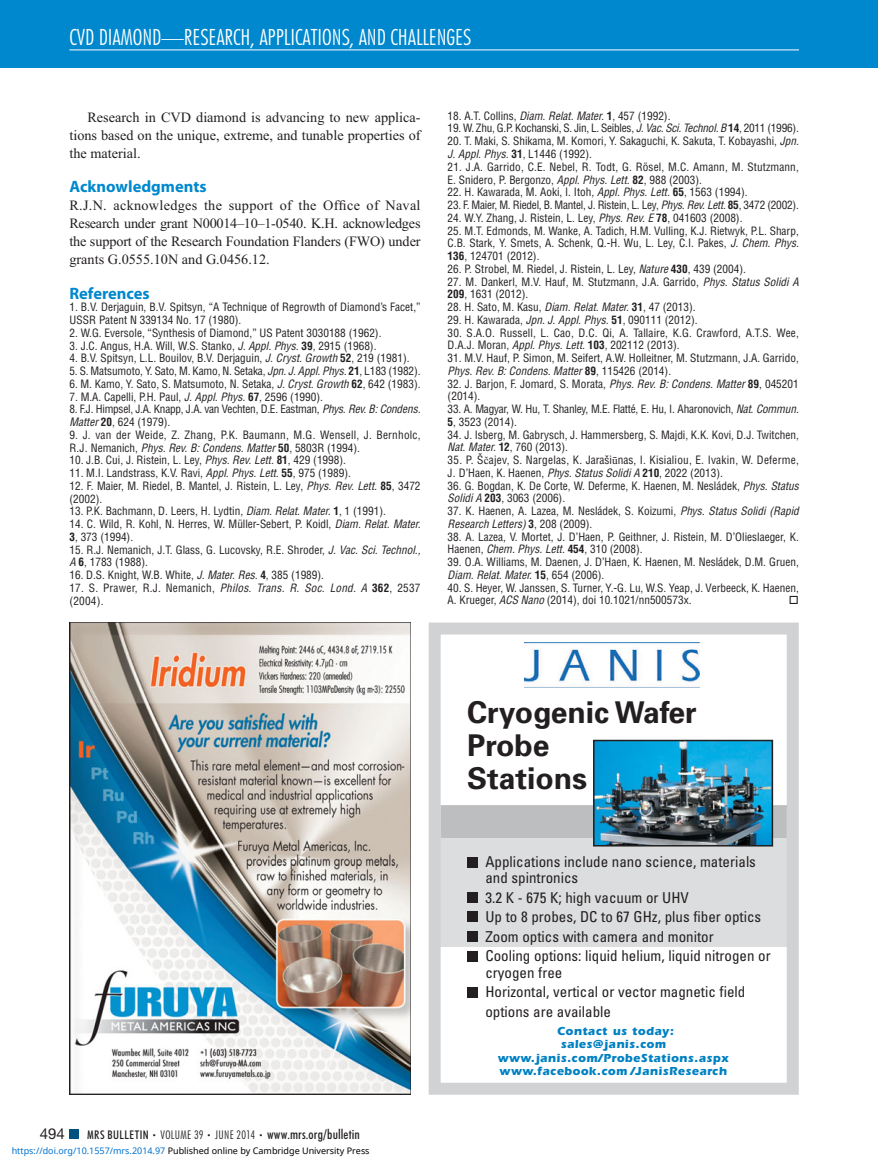
<style>
.page{position:relative;width:878px;height:1175px;background:#fff}
.page>*{position:absolute;margin:0;border:0;box-sizing:border-box;transform-origin:0 0}
.t1{font:700 30px/33px "Univers";color:#231f20}
.t2{font:300 condensed 22.5px "Futura BT";color:#fff}
.t3{font:700 16.5px "Myriad Pro";color:#0088ce}
.t4{font:condensed 15px/19.5px "Univers";color:#231f20}
.t5{font:15px "Helvetica Neue LT Std";color:#231f20}
.t6{font:14.25px/18px "Times New Roman";color:#231f20;text-align:justify}
.t7{font:500 condensed 13.5px "Futura BT";letter-spacing:.01em;color:#231f20}
.t8{font:700 12px/13.5px "Itc Eras";letter-spacing:.035em;color:#0081c2;text-align:center}
.t9{font:condensed 11.25px/12.8px "Helvetica LT Std";color:#231f20}
.t10{font:condensed 11.25px/12.8px "Helvetica LT Std";letter-spacing:-.02em;color:#231f20}
.t11{font:condensed 11.25px/12.8px "Helvetica LT Std";letter-spacing:.02em;color:#231f20}
.t12{font:9px "Noto Sans";color:#000}
.s1{font-style:italic}
.s2{font-weight:700}
.s3{font-family:"Times New Roman";font-stretch:normal}
.s4{font-size:12px}
.s5{font-weight:300;font-size:7.5px}
.s6{font-weight:300;font-size:12px}
.s7{color:#0172cf}
</style>
<div class="page">
<div style="left:0;top:0;width:878px;height:68px;background:#0088ce"></div>
<hr style="left:69px;top:50px;width:730px;height:1px;background:#fff">
<div style="left:69px;top:1130px;width:9px;height:8px;background:#005080"></div>
<img style="left:69px;top:622px;width:342px;height:472px">
<svg style="left:428px;top:622px;width:371px;height:473px"></svg>
<h2 class="t2" style="left:69px;top:29px;width:403px">CVD DIAMOND—RESEARCH, APPLICATIONS, AND CHALLENGES</h2>
<p class="t6" style="left:69px;top:109px;width:353px;text-indent:18px">Research in CVD diamond is advancing to new applica&shy;tions based on the unique, extreme, and tunable properties of the material.</p>
<h3 class="t3" style="left:69px;top:180px;width:139px">Acknowledgments</h3>
<p class="t6" style="left:69px;top:198px;width:353px">R.J.N. acknowledges the support of the Office of Naval Research under grant N00014–10–1-0540. K.H. acknowledges the support of the Research Foundation Flanders (FWO) under grants G.0555.10N and G.0456.12.</p>
<h3 class="t3" style="left:69px;top:287px;width:82px">References</h3>
<p class="t9" style="left:69px;top:302px;width:353px">1. B.V. Derjaguin , B.V. Spitsyn , “ A Technique of Regrowth of Diamond’s Facet ,”<br>USSR Patent N 339134 No. 17 ( 1980 ).</p>
<p class="t9" style="left:69px;top:328px;width:313px">2. W.G. Eversole , “ Synthesis of Diamond ,” US Patent 3030188 ( 1962 ).</p>
<p class="t9" style="left:69px;top:341px;width:308px">3. J.C. Angus , H.A. Will , W.S. Stanko , <span class="s1">J. Appl. Phys.</span> <span class="s2">39</span> , 2915 ( 1968 ).</p>
<p class="t9" style="left:69px;top:353px;width:341px">4. B.V. Spitsyn , L.L. Bouilov , B.V. Derjaguin , <span class="s1">J. Cryst. Growth</span> <span class="s2">52</span> , 219 ( 1981 ).</p>
<p class="t9" style="left:69px;top:366px;width:352px">5. S. Matsumoto , Y. Sato , M. Kamo , N. Setaka , <span class="s1">Jpn. J. Appl. Phys.</span> <span class="s2">21</span> , L183 ( 1982 ).</p>
<p class="t9" style="left:69px;top:379px;width:352px">6. M. Kamo , Y. Sato , S. Matsumoto , N. Setaka , <span class="s1">J. Cryst. Growth</span> <span class="s2">62</span> , 642 ( 1983 ).</p>
<p class="t9" style="left:69px;top:392px;width:255px">7. M.A. Capelli , P.H. Paul , <span class="s1">J. Appl. Phys.</span> <span class="s2">67</span> , 2596 ( 1990 ).</p>
<p class="t10" style="left:69px;top:404px;width:353px">8. F.J. Himpsel , J.A. Knapp , J.A. van Vechten , D.E. Eastman , <span class="s1">Phys. Rev. B: Condens.<br>Matter</span> <span class="s2">20</span> , 624 ( 1979 ).</p>
<p class="t11" style="left:69px;top:430px;width:353px">9. J. van der Weide , Z. Zhang , P.K. Baumann , M.G. Wensell , J. Bernholc ,<br>R.J. Nemanich , <span class="s1">Phys. Rev. B: Condens. Matter</span> <span class="s2">50</span> , 5803R ( 1994 ).</p>
<p class="t9" style="left:69px;top:455px;width:278px">10. J.B. Cui , J. Ristein , L. Ley , <span class="s1">Phys. Rev. Lett.</span> <span class="s2">81</span> , 429 ( 1998 ).</p>
<p class="t9" style="left:69px;top:468px;width:283px">11. M.I. Landstrass , K.V. Ravi , <span class="s1">Appl. Phys. Lett.</span> <span class="s2">55</span> , 975 ( 1989 ).</p>
<p class="t9" style="left:69px;top:481px;width:352px">12. F. Maier , M. Riedel , B. Mantel , J. Ristein , L. Ley , <span class="s1">Phys. Rev. Lett.</span> <span class="s2">85</span> , 3472 ( 2002 ).</p>
<p class="t9" style="left:69px;top:506px;width:318px">13. P.K. Bachmann , D. Leers , H. Lydtin , <span class="s1">Diam. Relat. Mater.</span> <span class="s2">1</span> , 1 ( 1991 ).</p>
<p class="t9" style="left:69px;top:519px;width:353px">14. C. Wild , R. Kohl , N. Herres , W. Müller-Sebert , P. Koidl , <span class="s1">Diam. Relat. Mater.<br></span><span class="s2">3</span> , 373 ( 1994 ).</p>
<p class="t9" style="left:69px;top:545px;width:352px">15. R.J. Nemanich , J.T. Glass , G. Lucovsky , R.E. Shroder , <span class="s1">J. Vac. Sci. Technol.,<br>A</span> <span class="s2">6</span> , 1783 ( 1988 ).</p>
<p class="t9" style="left:69px;top:570px;width:256px">16. D.S. Knight , W.B. White , <span class="s1">J. Mater. Res.</span> <span class="s2">4</span> , 385 ( 1989 ).</p>
<p class="t11" style="left:69px;top:583px;width:353px">17. S. Prawer , R.J. Nemanich , <span class="s1">Philos. Trans. R. Soc. Lond. A</span> <span class="s2">362</span> , 2537 ( 2004 ).</p>
<p class="t9" style="left:447px;top:111px;width:224px">18. A.T. Collins , <span class="s1">Diam. Relat. Mater.</span> <span class="s2">1</span> , 457 ( 1992 ).</p>
<p class="t10" style="left:447px;top:123px;width:353px">19. W. Zhu , G.P. Kochanski , S. Jin , L. Seibles , <span class="s1">J. Vac. Sci. Technol. B</span> <span class="s2">14</span> , 2011 ( 1996 ).</p>
<p class="t9" style="left:447px;top:136px;width:353px">20. T. Maki , S. Shikama , M. Komori , Y. Sakaguchi , K. Sakuta , T. Kobayashi , <span class="s1">Jpn.<br>J. Appl. Phys.</span> <span class="s2">31</span> , L1446 ( 1992 ).</p>
<p class="t9" style="left:447px;top:162px;width:352px">21. J.A. Garrido , C.E. Nebel , R. Todt , G. Rösel , M.C. Amann , M. Stutzmann ,<br>E. Snidero , P. Bergonzo , <span class="s1">Appl. Phys. Lett.</span> <span class="s2">82</span> , 988 ( 2003 ).</p>
<p class="t9" style="left:447px;top:187px;width:301px">22. H. Kawarada , M. Aoki , I. Itoh , <span class="s1">Appl. Phys. Lett.</span> <span class="s2">65</span> , 1563 ( 1994 ).</p>
<p class="t10" style="left:447px;top:200px;width:352px">23. F. Maier , M. Riedel , B. Mantel , J. Ristein , L. Ley , <span class="s1">Phys. Rev. Lett.</span> <span class="s2">85</span> , 3472 ( 2002 ).</p>
<p class="t9" style="left:447px;top:213px;width:296px">24. W.Y. Zhang , J. Ristein , L. Ley , <span class="s1">Phys. Rev. E</span> <span class="s2">78</span> , 041603 ( 2008 ).</p>
<p class="t9" style="left:447px;top:225px;width:353px;text-align:justify">25. M.T. Edmonds , M. Wanke , A. Tadich , H.M. Vulling , K.J. Rietwyk , P.L. Sharp, C.B. Stark , Y. Smets , A. Schenk , Q.-H. Wu , L. Ley , C.I. Pakes , <span class="s1">J. Chem. Phys.<br></span><span class="s2">136</span> , 124701 ( 2012 ).</p>
<p class="t9" style="left:447px;top:264px;width:300px">26. P. Strobel , M. Riedel , J. Ristein , L. Ley , <span class="s1">Nature</span> <span class="s2">430</span> , 439 ( 2004 ).</p>
<p class="t9" style="left:447px;top:276px;width:352px">27. M. Dankerl , M.V. Hauf , M. Stutzmann , J.A. Garrido , <span class="s1">Phys. Status Solidi A<br></span><span class="s2">209</span> , 1631 ( 2012 ).</p>
<p class="t9" style="left:447px;top:302px;width:249px">28. H. Sato , M. Kasu , <span class="s1">Diam. Relat. Mater.</span> <span class="s2">31</span> , 47 ( 2013 ).</p>
<p class="t9" style="left:447px;top:315px;width:251px">29. H. Kawarada , <span class="s1">Jpn. J. Appl. Phys.</span> <span class="s2">51</span> , 090111 ( 2012 ).</p>
<p class="t9" style="left:447px;top:327px;width:352px">30. S.A.O. Russell , L. Cao , D.C. Qi , A. Tallaire , K.G. Crawford , A.T.S. Wee ,<br>D.A.J. Moran , <span class="s1">Appl. Phys. Lett.</span> <span class="s2">103</span> , 202112 ( 2013 ).</p>
<p class="t9" style="left:447px;top:353px;width:352px">31. M.V. Hauf , P. Simon , M. Seifert , A.W. Holleitner , M. Stutzmann , J.A. Garrido ,<br><span class="s1">Phys. Rev. B: Condens. Matter</span> <span class="s2">89</span> , 115426 ( 2014 ).</p>
<p class="t9" style="left:447px;top:378px;width:352px">32. J. Barjon , F. Jomard , S. Morata , <span class="s1">Phys. Rev. B: Condens. Matter</span> <span class="s2">89</span> , 045201 ( 2014 ).</p>
<p class="t10" style="left:447px;top:404px;width:352px">33. A. Magyar , W. Hu , T. Shanley , M.E. Flatté , E. Hu , I. Aharonovich , <span class="s1">Nat. Commun.<br></span><span class="s2">5</span> , 3523 ( 2014 ).</p>
<p class="t9" style="left:447px;top:429px;width:352px">34. J. Isberg , M. Gabrysch , J. Hammersberg , S. Majdi , K.K. Kovi , D.J. Twitchen ,<br><span class="s1">Nat. Mater.</span> <span class="s2">12</span> , 760 ( 2013 ).</p>
<p class="t11" style="left:447px;top:455px;width:353px">35. P. Š <span class="s3">č</span> ajev , S. Nargelas , K. Jaraši <span class="s3">ū</span> nas , I. Kisialiou , E. Ivakin , W. Deferme ,<br>J. D’Haen , K. Haenen , <span class="s1">Phys. Status Solidi A</span> <span class="s2">210</span> , 2022 ( 2013 ).</p>
<p class="t9" style="left:447px;top:480px;width:353px">36. G. Bogdan , K. De Corte , W. Deferme , K. Haenen , M. Nesládek , <span class="s1">Phys. Status<br>Solidi A</span> <span class="s2">203</span> , 3063 ( 2006 ).</p>
<p class="t9" style="left:447px;top:506px;width:352px">37. K. Haenen , A. Lazea , M. Nesládek , S. Koizumi , <span class="s1">Phys. Status Solidi (Rapid<br>Research Letters)</span> <span class="s2">3</span> , 208 ( 2009 ).</p>
<p class="t9" style="left:447px;top:531px;width:352px">38. A. Lazea , V. Mortet , J. D’Haen , P. Geithner , J. Ristein , M. D’Olieslaeger , K.<br>Haenen , <span class="s1">Chem. Phys. Lett.</span> <span class="s2">454</span> , 310 ( 2008 ).</p>
<p class="t9" style="left:447px;top:557px;width:353px">39. O.A. Williams , M. Daenen , J. D’Haen , K. Haenen , M. Nesládek , D.M. Gruen ,<br><span class="s1">Diam. Relat. Mater.</span> <span class="s2">15</span> , 654 ( 2006 ).</p>
<p class="t9" style="left:447px;top:582px;width:353px">40. S. Heyer , W. Janssen , S. Turner , Y.-G. Lu , W.S. Yeap , J. Verbeeck , K. Haenen ,<br>A. Krueger , <span class="s1">ACS Nano</span> ( 2014 ), doi 10.1021/nn500573x .</p>
<h3 class="t5" style="left:40px;top:1128px;width:27px">494</h3>
<p class="t7" style="left:87px;top:1129px;width:274px"><span class="s4">MRS BULLETIN</span> <span class="s5">•</span> <span class="s6">VOLUME 39</span> <span class="s5">•</span> <span class="s6">JUNE 2014</span> <span class="s5">•</span> www.mrs.org/bulletin</p>
<p class="t12" style="left:12px;top:1143px;width:359px"><span class="s7">https://doi.org/10.1557/mrs.2014.97</span> Published online by Cambridge University Press</p>
<h1 class="t1" style="left:467px;top:698px;width:231px">Cryogenic Wafer<br>Probe<br>Stations</h1>
<h3 class="t4" style="left:485px;top:854px;width:272px;line-height:16.5px">Applications include nano science, materials and spintronics</h3>
<h3 class="t4" style="left:485px;top:888px;width:287px">3.2 K - 675 K; high vacuum or UHV<br>Up to 8 probes, DC to 67 GHz, plus fiber optics Zoom optics with camera and monitor<br>Cooling options: liquid helium, liquid nitrogen or</h3>
<h3 class="t4" style="left:485px;top:963px;width:261px">cryogen free<br>Horizontal, vertical or vector magnetic field options are available</h3>
<p class="t8" style="left:498px;top:1025px;width:232px">Contact us today:<br>sales@janis.com www.janis.com/ProbeStations.aspx www.facebook.com /JanisResearch</p>
</div>
